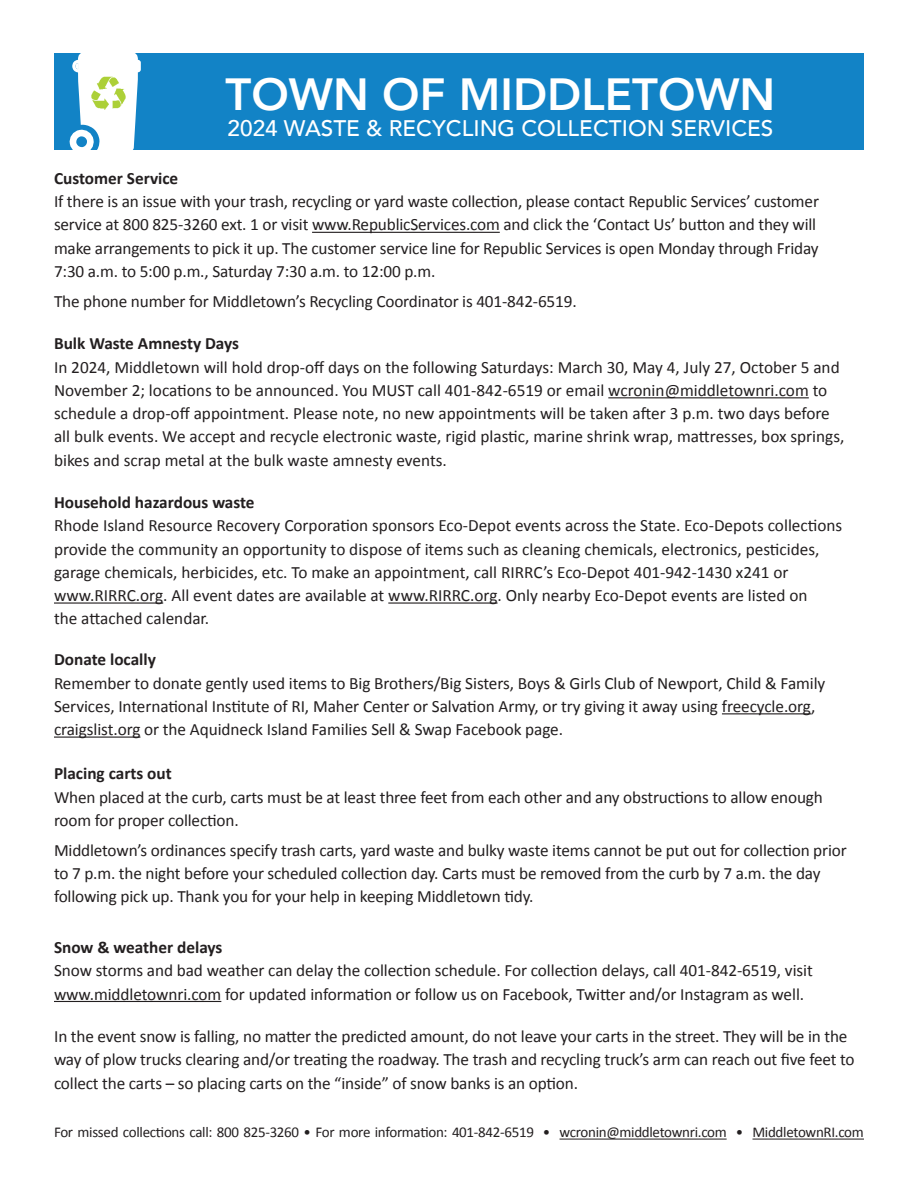
<style>
.page{position:relative;width:918px;height:1188px;background:#fff}
.page>*{position:absolute;margin:0;border:0;box-sizing:border-box;transform-origin:0 0}
.t1{font:800 45px "Avenir";color:#fff}
.t2{font:500 22.5px "Avenir";color:#fff}
.t3{font:17.25px/23.2px "Calibri";letter-spacing:-.01em;color:#231f20}
.t4{font:700 17.25px "Calibri";color:#231f20}
.t5{font:15px "Calibri";letter-spacing:-.02em;color:#231f20}
</style>
<div class="page">
<hr style="left:312px;top:232px;width:188px;height:1px;background:#231f20">
<hr style="left:608px;top:397px;width:201px;height:1px;background:#231f20">
<hr style="left:54px;top:602px;width:109px;height:2px;background:#231f20">
<hr style="left:388px;top:602px;width:110px;height:2px;background:#231f20">
<hr style="left:722px;top:713px;width:89px;height:1px;background:#231f20">
<hr style="left:54px;top:737px;width:86px;height:1px;background:#231f20">
<hr style="left:54px;top:1001px;width:167px;height:1px;background:#231f20">
<div style="left:54px;top:53px;width:810px;height:97px;background:#1283c6"></div>
<svg style="left:69px;top:53px;width:72px;height:97px"></svg>
<img style="left:92px;top:76px;width:34px;height:33px">
<hr style="left:560px;top:1139px;width:167px;height:1px;background:#231f20">
<hr style="left:752px;top:1139px;width:112px;height:1px;background:#231f20">
<h1 class="t1" style="left:226px;top:60px;width:551px">TOWN OF MIDDLETOWN</h1>
<h2 class="t2" style="left:228px;top:108px;width:547px">2024 WASTE &amp; RECYCLING COLLECTION SERVICES</h2>
<p class="t4" style="left:54px;top:167px;width:126px">Customer Service</p>
<p class="t3" style="left:54px;top:190px;width:767px">If there is an issue with your trash, recycling or yard waste collection, please contact Republic Services’ customer service at 800 825-3260 ext. 1 or visit www.RepublicServices.com and click the ‘Contact Us’ button and they will make arrangements to pick it up. The customer service line for Republic Services is open Monday through Friday 7:30 a.m. to 5:00 p.m., Saturday 7:30 a.m. to 12:00 p.m.</p>
<p class="t3" style="left:54px;top:289px;width:524px">The phone number for Middletown’s Recycling Coordinator is 401-842-6519.</p>
<p class="t4" style="left:54px;top:333px;width:187px">Bulk Waste Amnesty Days</p>
<p class="t3" style="left:54px;top:355px;width:792px">In 2024, Middletown will hold drop-off days on the following Saturdays: March 30, May 4, July 27, October 5 and November 2; locations to be announced. You MUST call 401-842-6519 or email wcronin@middletownri.com to schedule a drop-off appointment. Please note, no new appointments will be taken after 3 p.m. two days before all bulk events. We accept and recycle electronic waste, rigid plastic, marine shrink wrap, mattresses, box springs, bikes and scrap metal at the bulk waste amnesty events.</p>
<p class="t4" style="left:54px;top:491px;width:202px">Household hazardous waste</p>
<p class="t3" style="left:54px;top:514px;width:790px">Rhode Island Resource Recovery Corporation sponsors Eco-Depot events across the State. Eco-Depots collections provide the community an opportunity to dispose of items such as cleaning chemicals, electronics, pesticides, garage chemicals, herbicides, etc. To make an appointment, call RIRRC’s Eco-Depot 401-942-1430 x241 or www.RIRRC.org. All event dates are available at www.RIRRC.org. Only nearby Eco-Depot events are listed on<br>the attached calendar.</p>
<p class="t4" style="left:54px;top:649px;width:103px">Donate locally</p>
<p class="t3" style="left:54px;top:671px;width:773px">Remember to donate gently used items to Big Brothers/Big Sisters, Boys &amp; Girls Club of Newport, Child &amp; Family<br>Services, International Institute of RI, Maher Center or Salvation Army, or try giving it away using freecycle.org, craigslist.org or the Aquidneck Island Families Sell &amp; Swap Facebook page.</p>
<p class="t4" style="left:54px;top:763px;width:119px">Placing carts out</p>
<p class="t3" style="left:54px;top:785px;width:770px">When placed at the curb, carts must be at least three feet from each other and any obstructions to allow enough room for proper collection.</p>
<p class="t3" style="left:54px;top:838px;width:794px">Middletown’s ordinances specify trash carts, yard waste and bulky waste items cannot be put out for collection prior to 7 p.m. the night before your scheduled collection day. Carts must be removed from the curb by 7 a.m. the day following pick up. Thank you for your help in keeping Middletown tidy.</p>
<p class="t4" style="left:54px;top:936px;width:170px">Snow &amp; weather delays</p>
<p class="t3" style="left:54px;top:959px;width:760px">Snow storms and bad weather can delay the collection schedule. For collection delays, call 401-842-6519, visit www.middletownri.com for updated information or follow us on Facebook, Twitter and/or Instagram as well.</p>
<p class="t3" style="left:54px;top:1025px;width:802px">In the event snow is falling, no matter the predicted amount, do not leave your carts in the street. They will be in the way of plow trucks clearing and/or treating the roadway. The trash and recycling truck’s arm can reach out five feet to collect the carts – so placing carts on the “inside” of snow banks is an option.</p>
<p class="t5" style="left:54px;top:1123px;width:811px">For missed collections call: 800 825-3260 • For more information: 401-842-6519 • wcronin@middletownri.com • MiddletownRI.com</p>
</div>
